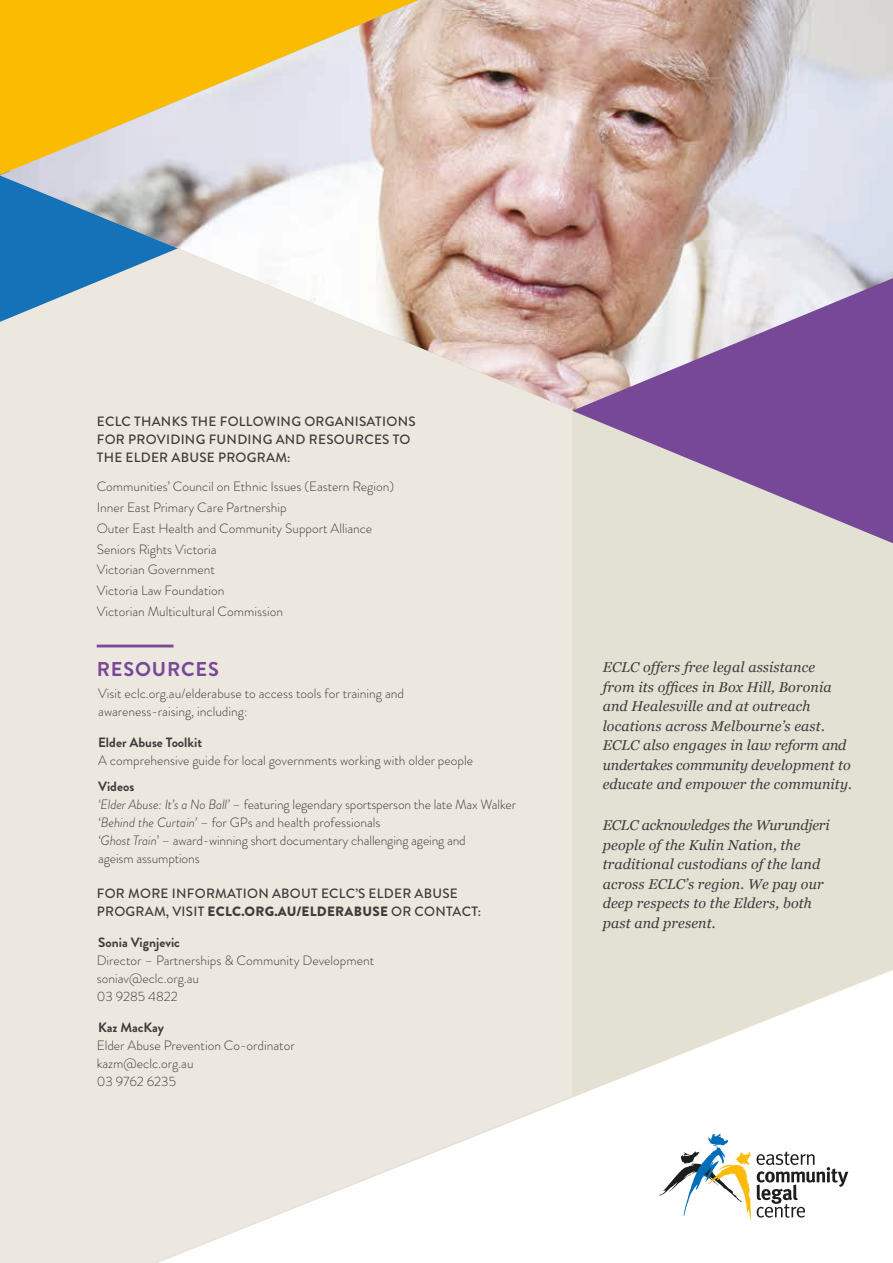
<style>
.page{position:relative;width:893px;height:1263px;background:#ede8df}
.page>*{position:absolute;margin:0;border:0;box-sizing:border-box;transform-origin:0 0}
.t1{font:700 19.95px "Brandon Grotesque";letter-spacing:.04em;color:#774897}
.t2{font:italic 14.25px/19.5px "Georgia";letter-spacing:.01em;color:#3d3d3c}
.t3{font:300 13.5px/18px "Brandon Grotesque";color:#3d3d3c}
.t4{font:500 13.5px/18px "Brandon Grotesque";letter-spacing:.02em;color:#3d3d3c}
.t5{font:700 13.5px "Brandon Grotesque";color:#3d3d3c}
.s1{font-weight:700}
.s2{font-style:italic}
.s3{font-weight:900}
</style>
<div class="page">
<div style="left:572px;top:411px;width:321px;height:722px;background:#e3e0d4"></div>
<svg style="left:158px;top:970px;width:735px;height:293px"></svg>
<svg style="left:659px;top:1133px;width:189px;height:87px;background:#dbddd9"></svg>
<img style="left:0;top:0;width:893px;height:410px">
<svg style="left:572px;top:278px;width:321px;height:265px"></svg>
<hr style="left:97px;top:645px;width:76px;height:2px;background:#774897">
<p class="t4" style="left:97px;top:413px;width:320px">ECLC THANKS THE FOLLOWING ORGANISATIONS<br>FOR PROVIDING FUNDING AND RESOURCES TO<br>THE ELDER ABUSE PROGRAM:</p>
<p class="t3" style="left:97px;top:476px;width:299px;line-height:20.7px">Communities’ Council on Ethnic Issues (Eastern Region)<br>Inner East Primary Care Partnership<br>Outer East Health and Community Support Alliance Seniors Rights Victoria<br>Victorian Government<br>Victoria Law Foundation<br>Victorian Multicultural Commission</p>
<h1 class="t1" style="left:97px;top:655px;width:123px">RESOURCES</h1>
<p class="t3" style="left:98px;top:684px;width:307px">Visit eclc.org.au/elderabuse to access tools for training and awareness-raising, including:</p>
<p class="t5" style="left:98px;top:732px;width:105px">Elder Abuse Toolkit</p>
<p class="t3" style="left:98px;top:751px;width:376px">A comprehensive guide for local governments working with older people</p>
<p class="t3" style="left:98px;top:777px;width:419px"><span class="s1">Videos<br></span><span class="s2">‘Elder Abuse: It’s a No Ball’</span> – featuring legendary sportsperson the late Max Walker <span class="s2">‘Behind the Curtain’</span> – for GPs and health professionals<br><span class="s2">‘Ghost Train’</span> – award-winning short documentary challenging ageing and<br>ageism assumptions</p>
<p class="t4" style="left:97px;top:885px;width:386px">FOR MORE INFORMATION ABOUT ECLC’S ELDER ABUSE<br>PROGRAM, VISIT <span class="s3">ECLC.ORG.AU/ELDERABUSE</span> OR CONTACT:</p>
<p class="t5" style="left:98px;top:933px;width:83px">Sonia Vignjevic</p>
<p class="t3" style="left:97px;top:951px;width:279px">Director – Partnerships &amp; Community Development soniav@eclc.org.au<br>03 9285 4822</p>
<p class="t5" style="left:98px;top:1017px;width:67px">Kaz MacKay</p>
<p class="t3" style="left:97px;top:1036px;width:200px">Elder Abuse Prevention Co-ordinator kazm@eclc.org.au<br>03 9762 6235</p>
<p class="t2" style="left:603px;top:658px;width:251px">ECLC offers free legal assistance<br>from its offices in Box Hill, Boronia and Healesville and at outreach locations across Melbourne’s east.<br>ECLC also engages in law reform and undertakes community development to educate and empower the community.</p>
<p class="t2" style="left:603px;top:815px;width:228px">ECLC acknowledges the Wurundjeri people of the Kulin Nation, the traditional custodians of the land across ECLC’s region. We pay our deep respects to the Elders, both past and present.</p>
</div>
